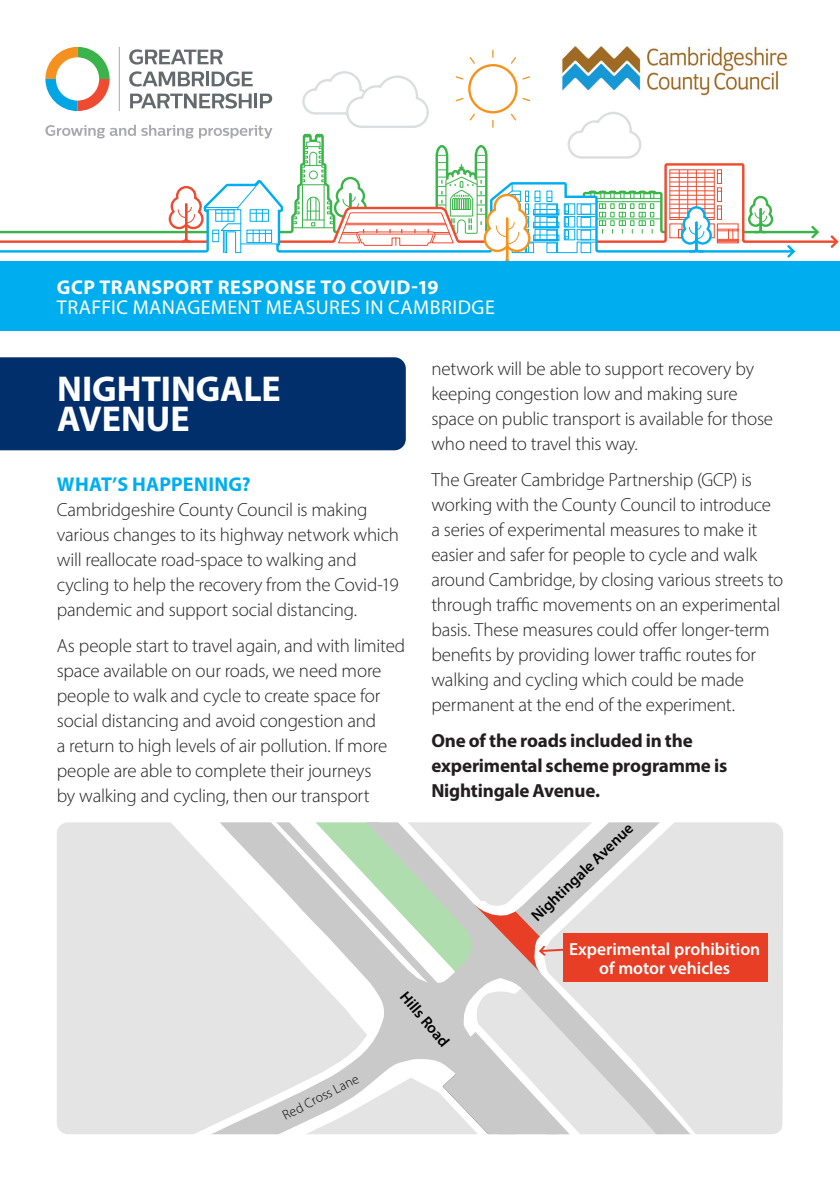
<style>
.page{position:relative;width:840px;height:1191px;background:#fff}
.page>*{position:absolute;margin:0;border:0;box-sizing:border-box;transform-origin:0 0}
.t1{font:700 36px/30px "Myriad Pro";letter-spacing:-.005em;color:#fff}
.t2{font:20px "Myriad Pro";letter-spacing:.025em;color:#fff}
.t3{font:700 20px "Myriad Pro";letter-spacing:.025em;color:#fff}
.t4{font:700 20px "Myriad Pro";letter-spacing:.01em;color:#00aeef}
.t5{font:300 19px/25px "Myriad Pro";letter-spacing:-.01em;color:#231f20}
.t6{font:700 19px/25px "Myriad Pro";letter-spacing:-.01em;color:#231f20}
.t7{font:600 17.6px/19.4px "Myriad Pro";color:#fff;text-align:center}
.t8{font:600 15.6px "Myriad Pro";color:#000}
.t9{font:300 13.6px "Myriad Pro";color:#000}
</style>
<div class="page">
<img style="left:571px;top:46px;width:216px;height:50px">
<div style="left:716px;top:169px;width:5px;height:15px;border:1px solid #ef4b30"></div>
<hr style="left:669px;top:173px;width:44px;height:1px;background:#ef4b30">
<hr style="left:704px;top:170px;width:1px;height:49px;background:#ef4b30">
<hr style="left:695px;top:170px;width:1px;height:49px;background:#ef4b30">
<hr style="left:687px;top:170px;width:1px;height:49px;background:#ef4b30">
<hr style="left:678px;top:170px;width:1px;height:49px;background:#ef4b30">
<svg style="left:0;top:182px;width:839px;height:80px"></svg>
<hr style="left:206px;top:209px;width:32px;height:1px;background:#00aeef">
<hr style="left:206px;top:207px;width:32px;height:1px;background:#00aeef">
<div style="left:246px;top:230px;width:26px;height:13px;border:1px solid #00aeef"></div>
<hr style="left:241px;top:243px;width:36px;height:1px;background:#00aeef">
<svg style="left:213px;top:181px;width:58px;height:72px"></svg>
<div style="left:212px;top:230px;width:7px;height:12px;border:1px solid #00aeef"></div>
<svg style="left:784px;top:243px;width:12px;height:17px"></svg>
<svg style="left:679px;top:205px;width:58px;height:49px"></svg>
<svg style="left:45px;top:47px;width:65px;height:64px"></svg>
<svg style="left:45px;top:125px;width:148px;height:13px"></svg>
<svg style="left:199px;top:125px;width:73px;height:13px"></svg>
<svg style="left:129px;top:49px;width:94px;height:16px"></svg>
<svg style="left:129px;top:71px;width:75px;height:16px"></svg>
<hr style="left:206px;top:72px;width:3px;height:14px;background:#636a6d">
<svg style="left:211px;top:71px;width:41px;height:16px"></svg>
<svg style="left:130px;top:93px;width:121px;height:16px"></svg>
<hr style="left:254px;top:94px;width:3px;height:14px;background:#636a6d">
<svg style="left:260px;top:94px;width:12px;height:14px"></svg>
<hr style="left:119px;top:47px;width:1px;height:64px;background:#a8a9ad">
<svg style="left:293px;top:50px;width:360px;height:212px"></svg>
<div style="left:0;top:262px;width:839px;height:69px;background:#00aeef"></div>
<div style="left:0;top:357px;width:405px;height:93px;background:#002f6b"></div>
<div style="left:714px;top:822px;width:68px;height:312px;background:#e4e4e4"></div>
<div style="left:57px;top:822px;width:93px;height:312px;background:#e4e4e4"></div>
<svg style="left:150px;top:822px;width:564px;height:312px;background:#e5e5e5"></svg>
<svg style="left:272px;top:822px;width:395px;height:312px"></svg>
<div style="left:563px;top:933px;width:204px;height:49px;background:#e73e25"></div>
<p class="t3" style="left:57px;top:274px;width:383px">GCP TRANSPORT RESPONSE TO COVID-19</p>
<p class="t2" style="left:57px;top:295px;width:439px">TRAFFIC MANAGEMENT MEASURES IN CAMBRIDGE</p>
<h1 class="t1" style="left:57px;top:373px;width:225px">NIGHTINGALE<br>AVENUE</h1>
<p class="t4" style="left:57px;top:471px;width:195px">WHAT’S HAPPENING?</p>
<p class="t5" style="left:57px;top:497px;width:344px">Cambridgeshire County Council is making various changes to its highway network which will reallocate road-space to walking and cycling to help the recovery from the Covid-19 pandemic and support social distancing.</p>
<p class="t5" style="left:57px;top:633px;width:350px">As people start to travel again, and with limited space available on our roads, we need more people to walk and cycle to create space for social distancing and avoid congestion and<br>a return to high levels of air pollution. If more people are able to complete their journeys<br>by walking and cycling, then our transport</p>
<p class="t5" style="left:431px;top:355px;width:343px">network will be able to support recovery by keeping congestion low and making sure space on public transport is available for those who need to travel this way.</p>
<p class="t5" style="left:431px;top:467px;width:353px">The Greater Cambridge Partnership (GCP) is working with the County Council to introduce a series of experimental measures to make it easier and safer for people to cycle and walk around Cambridge, by closing various streets to through traffic movements on an experimental basis. These measures could offer longer-term benefits by providing lower traffic routes for walking and cycling which could be made permanent at the end of the experiment.</p>
<p class="t6" style="left:431px;top:728px;width:297px">One of the roads included in the experimental scheme programme is<br>Nightingale Avenue.</p>
<p class="t8" style="left:527px;top:911px;width:136px;rotate:-44deg">Nightingale Avenue</p>
<p class="t7" style="left:568px;top:938px;width:193px">Experimental prohibition of motor vehicles</p>
<p class="t9" style="left:279px;top:1108px;width:85px;rotate:-27deg">Red Cross Lane</p>
<p class="t8" style="left:410px;top:987px;width:69px;rotate:50deg">Hills Road</p>
</div>
